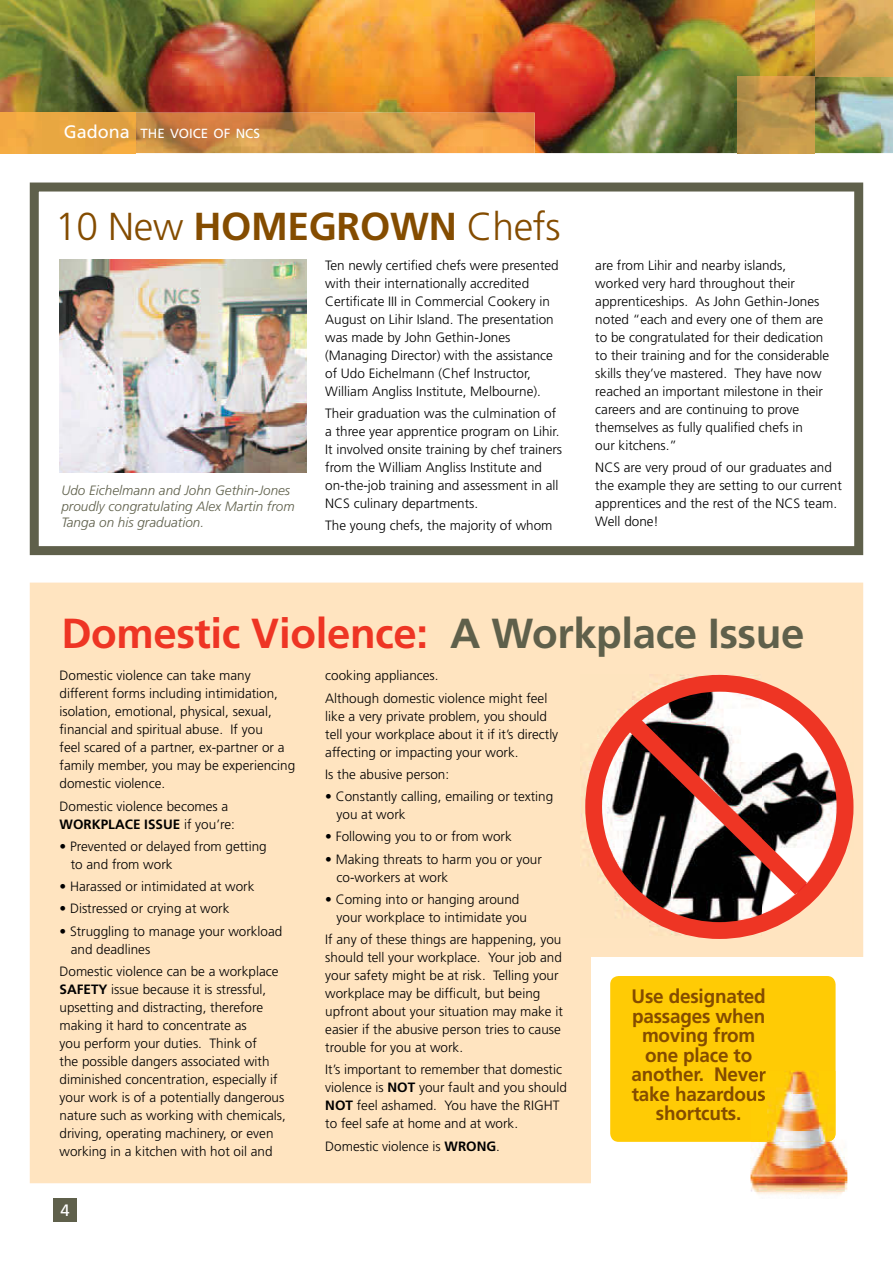
<style>
.page{position:relative;width:893px;height:1263px;background:#fff}
.page>*{position:absolute;margin:0;border:0;box-sizing:border-box;transform-origin:0 0}
.t1{font:700 42px "Frutiger LT Std";letter-spacing:-.01em;color:#ee3524}
.t2{font:300 39px "Frutiger LT Std";letter-spacing:-.01em;color:#844c00}
.t3{font:700 19.5px/19.5px "Frutiger LT Std";letter-spacing:-.01em;color:#844c00;text-align:center}
.t4{font:16.5px "Frutiger LT Std";color:#fff}
.t5{font:300 13.5px/18px "Frutiger LT Std";color:#000}
.t6{font:italic 300 13.5px/16.2px "Frutiger LT Std";color:#5f604b}
.t7{font:13.2px "Frutiger LT Std";color:#fff}
.s1{font-size:18px}
.s2{font-weight:700}
.s3{color:#5f604b}
</style>
<div class="page">
<img style="left:0;top:0;width:893px;height:153px">
<div style="left:30px;top:583px;width:833px;height:600px;background:#ffe4c0"></div>
<img style="left:816px;top:0;width:77px;height:77px">
<img style="left:738px;top:77px;width:76px;height:76px">
<img style="left:136px;top:113px;width:399px;height:40px">
<img style="left:0;top:113px;width:136px;height:40px">
<div style="left:53px;top:1198px;width:24px;height:23px;background:#5f604b"></div>
<svg style="left:30px;top:183px;width:833px;height:372px"></svg>
<img style="left:60px;top:260px;width:246px;height:213px">
<div style="left:580px;top:675px;width:282px;height:262px;background:#ffe4c0"></div>
<svg style="left:585px;top:675px;width:268px;height:264px"></svg>
<svg style="left:626px;top:717px;width:181px;height:178px"></svg>
<div style="left:591px;top:957px;width:283px;height:235px;background:#fff"></div>
<div style="left:610px;top:976px;width:226px;height:166px;background:#ffcb05;border-radius:9px"></div>
<img style="left:750px;top:1142px;width:97px;height:53px">
<img style="left:750px;top:1071px;width:86px;height:71px">
<img style="left:750px;top:1071px;width:16px;height:10px">
<img style="left:750px;top:1086px;width:16px;height:15px">
<p class="t7" style="left:64px;top:126px;width:198px"><span class="s1">Gadona</span> THE VOICE OF NCS</p>
<h2 class="t2" style="left:55px;top:205px;width:507px">10 New <span class="s2">HOMEGROWN</span> Chefs</h2>
<p class="t6" style="left:61px;top:482px;width:235px">Udo Eichelmann and John Gethin-Jones proudly congratulating Alex Martin from<br>Tanga on his graduation.</p>
<p class="t5" style="left:325px;top:256px;width:235px">Ten newly certified chefs were presented with their internationally accredited Certificate III in Commercial Cookery in August on Lihir Island. The presentation was made by John Gethin-Jones (Managing Director) with the assistance of Udo Eichelmann (Chef Instructor, William Angliss Institute, Melbourne).</p>
<p class="t5" style="left:325px;top:404px;width:239px">Their graduation was the culmination of a three year apprentice program on Lihir.<br>It involved onsite training by chef trainers from the William Angliss Institute and on-the-job training and assessment in all NCS culinary departments.</p>
<p class="t5" style="left:325px;top:517px;width:229px">The young chefs, the majority of whom</p>
<p class="t5" style="left:595px;top:256px;width:236px">are from Lihir and nearby islands, worked very hard throughout their apprenticeships. As John Gethin-Jones noted “each and every one of them are to be congratulated for their dedication to their training and for the considerable skills they’ve mastered. They have now reached an important milestone in their careers and are continuing to prove themselves as fully qualified chefs in<br>our kitchens.”</p>
<p class="t5" style="left:595px;top:459px;width:248px">NCS are very proud of our graduates and the example they are setting to our current apprentices and the rest of the NCS team.<br>Well done!</p>
<h1 class="t1" style="left:61px;top:609px;width:744px">Domestic Violence: <span class="s3">A Workplace Issue</span></h1>
<p class="t5" style="left:60px;top:667px;width:237px">Domestic violence can take many different forms including intimidation, isolation, emotional, physical, sexual, financial and spiritual abuse. If you<br>feel scared of a partner, ex-partner or a family member, you may be experiencing domestic violence.</p>
<p class="t5" style="left:60px;top:797px;width:177px">Domestic violence becomes a<br><span class="s2">WORKPLACE ISSUE</span> if you’re:</p>
<p class="t5" style="left:71px;top:837px;width:198px;text-indent:-11px">• Prevented or delayed from getting to and from work</p>
<p class="t5" style="left:60px;top:877px;width:197px">• Harassed or intimidated at work</p>
<p class="t5" style="left:60px;top:900px;width:172px">• Distressed or crying at work</p>
<p class="t5" style="left:71px;top:922px;width:213px;text-indent:-11px">• Struggling to manage your workload and deadlines</p>
<p class="t5" style="left:60px;top:962px;width:228px">Domestic violence can be a workplace <span class="s2">SAFETY</span> issue because it is stressful, upsetting and distracting, therefore making it hard to concentrate as<br>you perform your duties. Think of<br>the possible dangers associated with diminished concentration, especially if your work is of a potentially dangerous nature such as working with chemicals, driving, operating machinery, or even working in a kitchen with hot oil and</p>
<p class="t4" style="left:60px;top:1200px;width:11px">4</p>
<p class="t5" style="left:325px;top:665px;width:224px;line-height:22.2px">cooking appliances.<br>Although domestic violence might feel</p>
<p class="t5" style="left:325px;top:707px;width:234px">like a very private problem, you should tell your workplace about it if it’s directly affecting or impacting your work.</p>
<p class="t5" style="left:325px;top:765px;width:125px">Is the abusive person:</p>
<p class="t5" style="left:337px;top:788px;width:218px;text-indent:-11px">• Constantly calling, emailing or texting you at work</p>
<p class="t5" style="left:325px;top:828px;width:188px">• Following you to or from work</p>
<p class="t5" style="left:337px;top:850px;width:207px;text-indent:-11px">• Making threats to harm you or your co-workers at work</p>
<p class="t5" style="left:337px;top:890px;width:192px;text-indent:-11px">• Coming into or hanging around your workplace to intimidate you</p>
<p class="t5" style="left:325px;top:931px;width:239px">If any of these things are happening, you should tell your workplace. Your job and your safety might be at risk. Telling your workplace may be difficult, but being upfront about your situation may make it easier if the abusive person tries to cause trouble for you at work.</p>
<p class="t5" style="left:325px;top:1061px;width:243px">It’s important to remember that domestic violence is <span class="s2">NOT</span> your fault and you should <span class="s2">NOT</span> feel ashamed. You have the RIGHT to feel safe at home and at work.</p>
<p class="t5" style="left:325px;top:1137px;width:176px">Domestic violence is <span class="s2">WRONG</span>.</p>
<h3 class="t3" style="left:631px;top:987px;width:136px">Use designated passages when moving from one place to another. Never take hazardous shortcuts.</h3>
</div>
